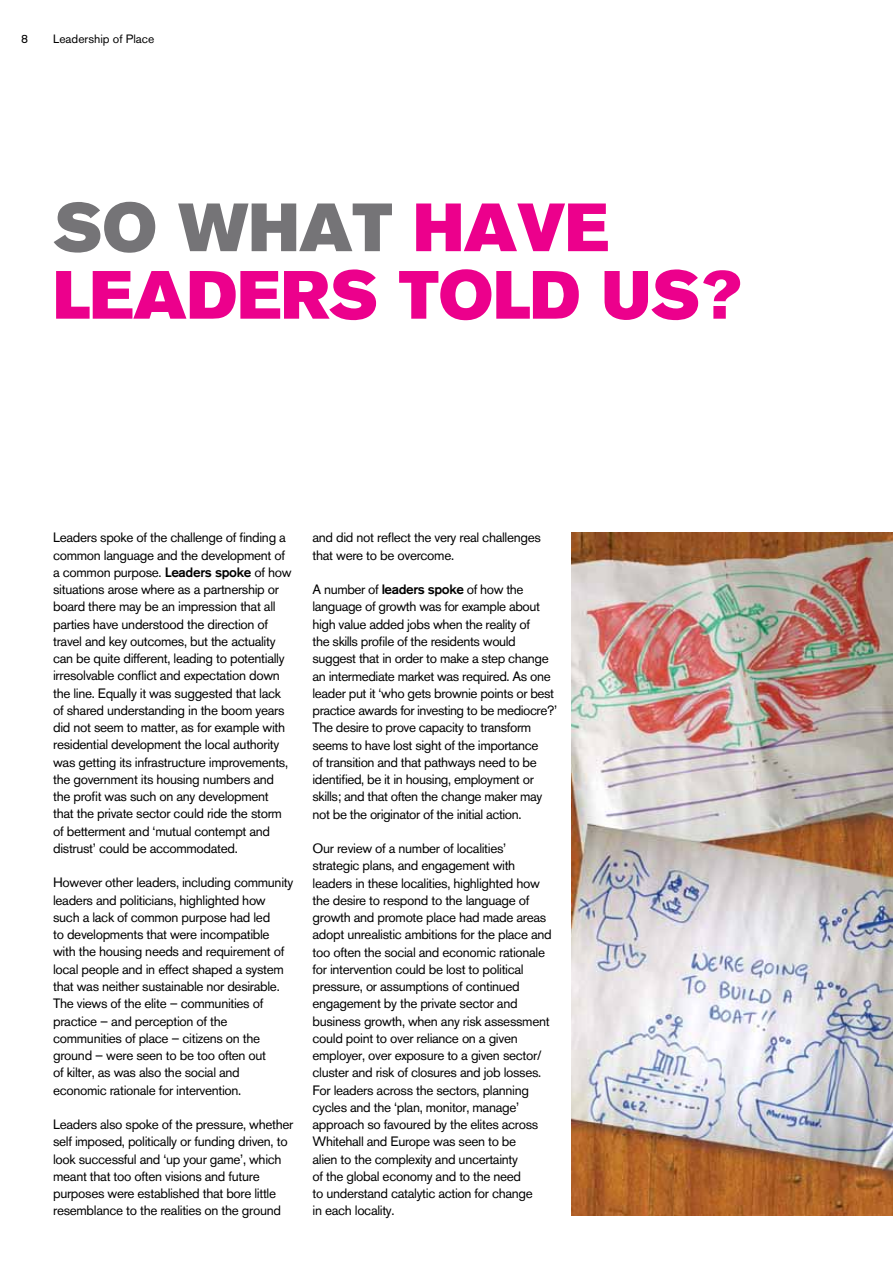
<style>
.page{position:relative;width:893px;height:1263px;background:#fff}
.page>*{position:absolute;margin:0;border:0;box-sizing:border-box;transform-origin:0 0}
.t1{font:67.5px/67.5px "Akzidenz Grotesk BQ Super";color:#ec008c}
.t2{font:13.5px/17.2px "Akzidenz Grotesk BQ";letter-spacing:-.025em;color:#000}
.t3{font:12px "Akzidenz Grotesk BQ";color:#000}
.s1{color:#757477}
.s2{font-weight:500}
</style>
<div class="page">
<img style="left:572px;top:533px;width:321px;height:682px">
<p class="t3" style="left:21px;top:32px;width:8px">8</p>
<p class="t3" style="left:53px;top:32px;width:103px">Leadership of Place</p>
<h1 class="t1" style="left:53px;top:194px;width:689px"><span class="s1">SO WHAT</span> HAVE<br>LEADERS TOLD US?</h1>
<p class="t2" style="left:53px;top:529px;width:240px">Leaders spoke of the challenge of finding a common language and the development of a common purpose. <span class="s2">Leaders spoke</span> of how situations arose where as a partnership or board there may be an impression that all parties have understood the direction of travel and key outcomes, but the actuality can be quite different, leading to potentially irresolvable conflict and expectation down the line. Equally it was suggested that lack of shared understanding in the boom years did not seem to matter, as for example with residential development the local authority was getting its infrastructure improvements, the government its housing numbers and the profit was such on any development that the private sector could ride the storm of betterment and ‘mutual contempt and distrust’ could be accommodated.</p>
<p class="t2" style="left:53px;top:874px;width:242px">However other leaders, including community leaders and politicians, highlighted how such a lack of common purpose had led<br>to developments that were incompatible with the housing needs and requirement of local people and in effect shaped a system that was neither sustainable nor desirable.<br>The views of the elite – communities of practice – and perception of the communities of place – citizens on the ground – were seen to be too often out<br>of kilter, as was also the social and economic rationale for intervention.</p>
<p class="t2" style="left:53px;top:1115px;width:242px">Leaders also spoke of the pressure, whether self imposed, politically or funding driven, to look successful and ‘up your game’, which meant that too often visions and future purposes were established that bore little resemblance to the realities on the ground</p>
<p class="t2" style="left:313px;top:529px;width:230px">and did not reflect the very real challenges that were to be overcome.</p>
<p class="t2" style="left:313px;top:581px;width:246px">A number of <span class="s2">leaders spoke</span> of how the language of growth was for example about high value added jobs when the reality of<br>the skills profile of the residents would suggest that in order to make a step change an intermediate market was required. As one leader put it ‘who gets brownie points or best practice awards for investing to be mediocre?’ The desire to prove capacity to transform seems to have lost sight of the importance<br>of transition and that pathways need to be identified, be it in housing, employment or skills; and that often the change maker may not be the originator of the initial action.</p>
<p class="t2" style="left:313px;top:840px;width:241px">Our review of a number of localities’ strategic plans, and engagement with leaders in these localities, highlighted how the desire to respond to the language of growth and promote place had made areas adopt unrealistic ambitions for the place and too often the social and economic rationale for intervention could be lost to political pressure, or assumptions of continued engagement by the private sector and business growth, when any risk assessment could point to over reliance on a given employer, over exposure to a given sector/ cluster and risk of closures and job losses.<br>For leaders across the sectors, planning cycles and the ‘plan, monitor, manage’ approach so favoured by the elites across Whitehall and Europe was seen to be<br>alien to the complexity and uncertainty<br>of the global economy and to the need<br>to understand catalytic action for change<br>in each locality.</p>
</div>
